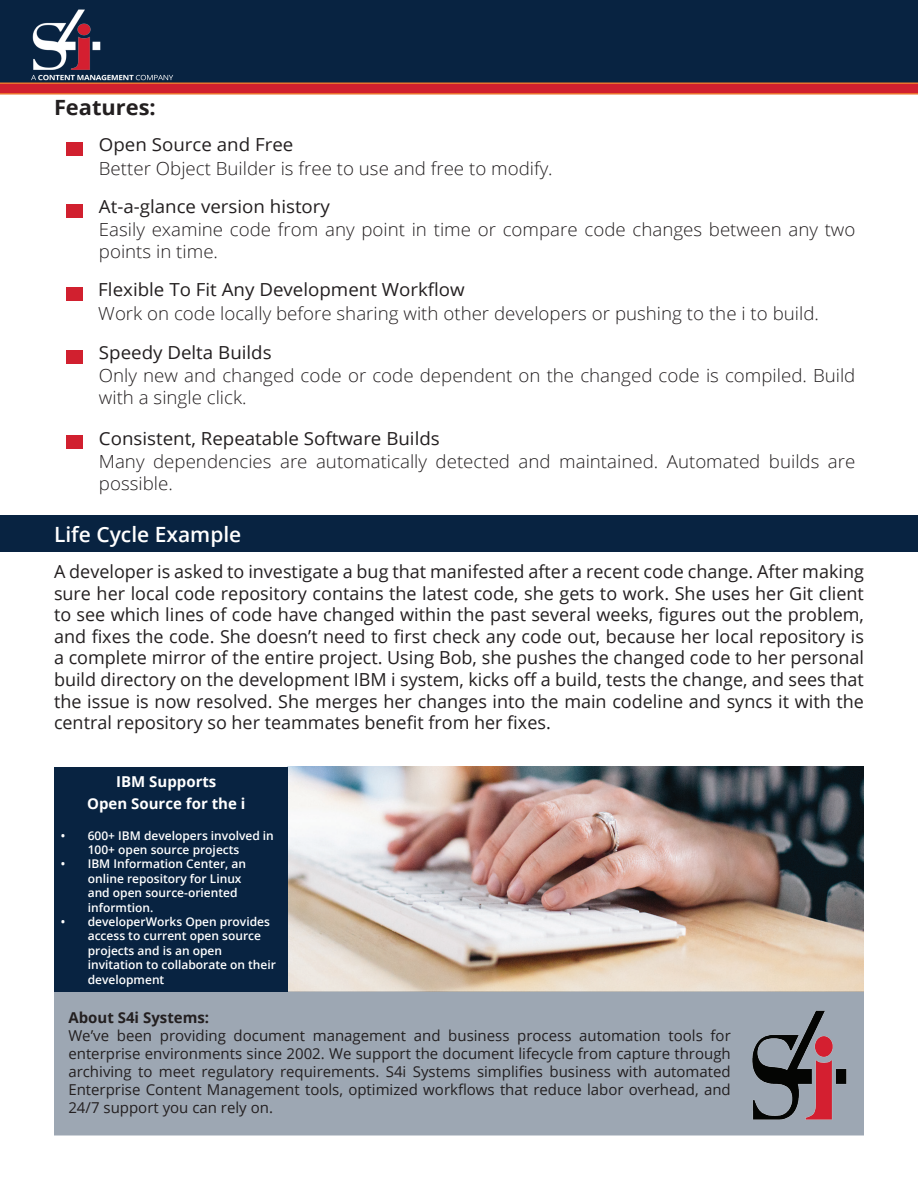
<style>
.page{position:relative;width:918px;height:1188px;background:#fff}
.page>*{position:absolute;margin:0;border:0;box-sizing:border-box;transform-origin:0 0}
.t1{font:600 21px "Open Sans";color:#fff}
.t2{font:700 21px "Open Sans";color:#231f20;scale:1.04 1}
.t3{font:18px/21.6px "Open Sans";color:#231f20;text-align:justify}
.t4{font:300 18px/21.6px "Open Sans";color:#231f20;scale:1.04 1}
.t5{font:18px "Open Sans";color:#231f20;scale:1.04 1}
.t6{font:15px/18px "Open Sans";color:#231f20;text-align:justify}
.t7{font:700 15px/21.6px "Open Sans";color:#fff;text-align:center}
.t8{font:700 15px "Open Sans";color:#231f20}
.t9{font:600 12px/14.4px "Open Sans";color:#fff}
</style>
<div class="page">
<img style="left:287px;top:767px;width:577px;height:225px">
<div style="left:54px;top:992px;width:810px;height:144px;background:#9da7b3"></div>
<div style="left:54px;top:767px;width:233px;height:225px;background:#082341"></div>
<div style="left:0;top:515px;width:918px;height:37px;background:#082341"></div>
<div style="left:0;top:0;width:918px;height:82px;background:#082341"></div>
<svg style="left:0;top:82px;width:918px;height:13px;background:#d13b36"></svg>
<img style="left:20px;top:0;width:215px;height:95px">
<img style="left:752px;top:1010px;width:95px;height:110px">
<div style="left:67px;top:142px;width:16px;height:14px;background:#d1202f"></div>
<div style="left:67px;top:204px;width:16px;height:14px;background:#d1202f"></div>
<div style="left:66px;top:288px;width:17px;height:13px;background:#d1202f"></div>
<div style="left:67px;top:350px;width:16px;height:13px;background:#d1202f"></div>
<div style="left:67px;top:436px;width:16px;height:13px;background:#d1202f"></div>
<p class="t2" style="left:54px;top:93px;width:99px">Features:</p>
<p class="t5" style="left:99px;top:132px;width:188px">Open Source and Free</p>
<p class="t4" style="left:99px;top:157px;width:438px">Better Object Builder is free to use and free to modify.</p>
<p class="t5" style="left:99px;top:194px;width:224px">At-a-glance version history</p>
<p class="t4" style="left:99px;top:219px;width:729px">Easily examine code from any point in time or compare code changes between any two points in time.</p>
<p class="t5" style="left:98px;top:278px;width:354px">Flexible To Fit Any Development Workflow</p>
<p class="t4" style="left:98px;top:302px;width:694px">Work on code locally before sharing with other developers or pushing to the i to build.</p>
<p class="t5" style="left:99px;top:340px;width:168px">Speedy Delta Builds</p>
<p class="t4" style="left:99px;top:364px;width:729px">Only new and changed code or code dependent on the changed code is compiled. Build with a single click.</p>
<p class="t5" style="left:99px;top:426px;width:329px">Consistent, Repeatable Software Builds</p>
<p class="t4" style="left:99px;top:450px;width:729px">Many dependencies are automatically detected and maintained. Automated builds are possible.</p>
<p class="t1" style="left:54px;top:520px;width:189px">Life Cycle Example</p>
<p class="t3" style="left:54px;top:560px;width:812px">A developer is asked to investigate a bug that manifested after a recent code change. After making sure her local code repository contains the latest code, she gets to work. She uses her Git client to see which lines of code have changed within the past several weeks, figures out the problem, and fixes the code. She doesn’t need to first check any code out, because her local repository is a complete mirror of the entire project. Using Bob, she pushes the changed code to her personal build directory on the development IBM i system, kicks off a build, tests the change, and sees that the issue is now resolved. She merges her changes into the main codeline and syncs it with the central repository so her teammates benefit from her fixes.</p>
<p class="t7" style="left:87px;top:771px;width:160px">IBM Supports<br>Open Source for the i</p>
<p class="t9" style="left:88px;top:828px;width:188px;text-indent:-27px">• 600+ IBM developers involved in<br>100+ open source projects</p>
<p class="t9" style="left:88px;top:857px;width:160px;text-indent:-27px">• IBM Information Center, an online repository for Linux and open source-oriented informtion.</p>
<p class="t9" style="left:88px;top:914px;width:190px;text-indent:-27px">• developerWorks Open provides access to current open source projects and is an open invitation to collaborate on their development</p>
<p class="t8" style="left:68px;top:1007px;width:142px">About S4i Systems:</p>
<p class="t6" style="left:68px;top:1026px;width:664px">We’ve been providing document management and business process automation tools for enterprise environments since 2002. We support the document lifecycle from capture through archiving to meet regulatory requirements. S4i Systems simplifies business with automated Enterprise Content Management tools, optimized workflows that reduce labor overhead, and 24/7 support you can rely on.</p>
</div>
